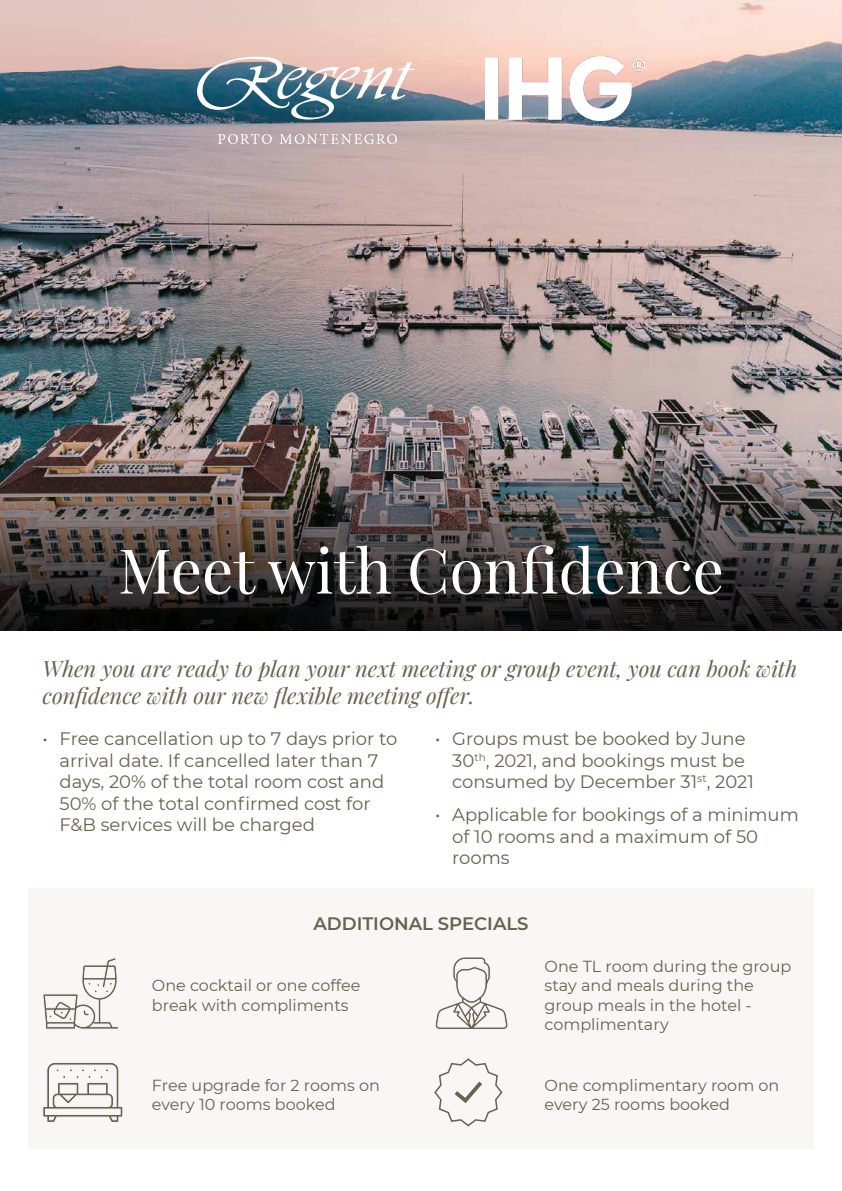
<style>
.page{position:relative;width:842px;height:1191px;background:#fff}
.page>*{position:absolute;margin:0;border:0;box-sizing:border-box;transform-origin:0 0}
.t1{font:61.8px "Playfair Display";color:#fff}
.t2{font:italic 22px/26.4px "Playfair Display";color:#69614e}
.t3{font:18px/21.6px "Montserrat";color:#69614e}
.t4{font:600 18px "Montserrat";color:#69614e}
.t5{font:16px/19.2px "Montserrat";color:#69614e}
</style>
<div class="page">
<img style="left:0;top:0;width:842px;height:630px">
<div style="left:28px;top:888px;width:786px;height:260px;background:#f8f7f6"></div>
<svg style="left:43px;top:958px;width:75px;height:71px"></svg>
<svg style="left:43px;top:1062px;width:80px;height:60px"></svg>
<svg style="left:435px;top:957px;width:73px;height:72px"></svg>
<svg style="left:434px;top:1058px;width:69px;height:69px"></svg>
<svg style="left:218px;top:134px;width:54px;height:10px"></svg>
<svg style="left:280px;top:134px;width:117px;height:10px"></svg>
<svg style="left:197px;top:57px;width:218px;height:62px"></svg>
<img style="left:486px;top:57px;width:159px;height:63px">
<h1 class="t1" style="left:118px;top:522px;width:607px">Meet with Confidence</h1>
<p class="t2" style="left:43px;top:654px;width:756px">When you are ready to plan your next meeting or group event, you can book with confidence with our new flexible meeting offer.</p>
<p class="t3" style="left:60px;top:727px;width:339px;text-indent:-17px">• Free cancellation up to 7 days prior to arrival date. If cancelled later than 7 days, 20% of the total room cost and 50% of the total confirmed cost for F&amp;B services will be charged</p>
<p class="t3" style="left:452px;top:727px;width:303px;text-indent:-17px">• Groups must be booked by June<br>30<sup>th</sup>, 2021, and bookings must be consumed by December 31<sup>st</sup>, 2021</p>
<p class="t3" style="left:452px;top:803px;width:348px;text-indent:-17px">• Applicable for bookings of a minimum of 10 rooms and a maximum of 50 rooms</p>
<p class="t4" style="left:313px;top:910px;width:217px">ADDITIONAL SPECIALS</p>
<p class="t5" style="left:152px;top:975px;width:210px">One cocktail or one coffee break with compliments</p>
<p class="t5" style="left:545px;top:956px;width:248px">One TL room during the group stay and meals during the group meals in the hotel - complimentary</p>
<p class="t5" style="left:152px;top:1074px;width:230px">Free upgrade for 2 rooms on every 10 rooms booked</p>
<p class="t5" style="left:545px;top:1074px;width:236px">One complimentary room on every 25 rooms booked</p>
</div>
